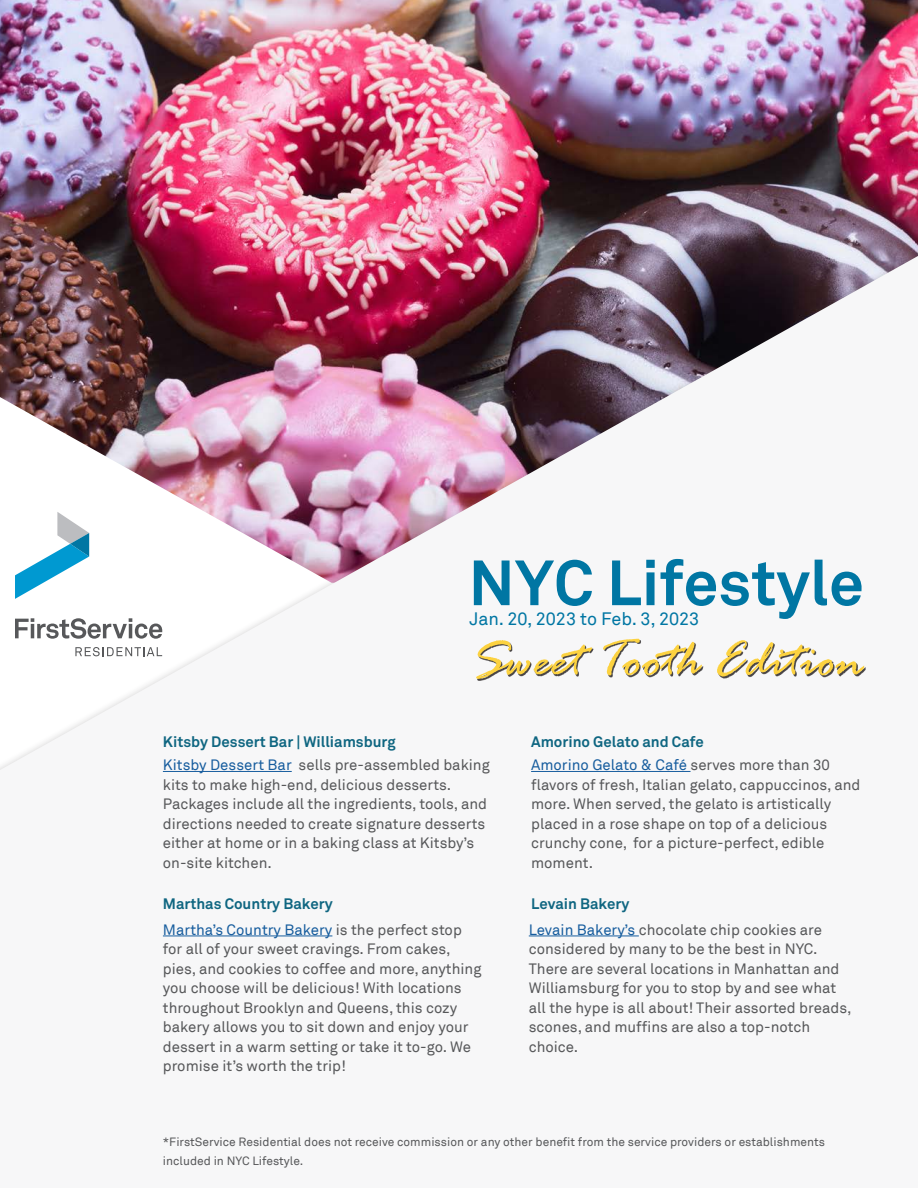
<style>
.page{position:relative;width:918px;height:1188px;background:#fff}
.page>*{position:absolute;margin:0;border:0;box-sizing:border-box;transform-origin:0 0}
.t1{font:700 63px "Akkurat";color:#0076a3}
.t2{font:italic 54px "Rage";color:#fcd240}
.t3{font:18px "Akkurat";color:#0076a3}
.t4{font:15px/19.5px "Akkurat";color:#57585a}
.t5{font:700 15px "Akkurat";color:#0f6681}
.t6{font:12px/19.5px "Akkurat";color:#57585a}
.s1{color:#175d9e}
</style>
<div class="page">
<img style="left:0;top:0;width:918px;height:242px">
<img style="left:0;top:256px;width:918px;height:681px">
<svg style="left:15px;top:512px;width:74px;height:87px"></svg>
<svg style="left:15px;top:618px;width:147px;height:21px"></svg>
<svg style="left:75px;top:647px;width:87px;height:9px"></svg>
<hr style="left:163px;top:771px;width:129px;height:1px;background:#175d9e">
<hr style="left:531px;top:771px;width:160px;height:1px;background:#175d9e">
<hr style="left:163px;top:936px;width:169px;height:1px;background:#175d9e">
<hr style="left:529px;top:936px;width:110px;height:1px;background:#175d9e">
<div style="left:478px;top:640px;width:388px;height:41px;background:#231f20;opacity:.82"></div>
<p class="t1" style="left:469px;top:543px;width:397px">NYC Lifestyle</p>
<p class="t3" style="left:470px;top:608px;width:231px">Jan. 20, 2023 to Feb. 3, 2023</p>
<p class="t2" style="left:470px;top:631px;width:396px">Sweet Tooth Edition</p>
<p class="t5" style="left:163px;top:732px;width:234px">Kitsby Dessert Bar | Williamsburg</p>
<p class="t5" style="left:531px;top:732px;width:174px">Amorino Gelato and Cafe</p>
<p class="t4" style="left:163px;top:755px;width:328px"><span class="s1">Kitsby Dessert Bar</span> sells pre-assembled baking kits to make high-end, delicious desserts.<br>Packages include all the ingredients, tools, and directions needed to create signature desserts either at home or in a baking class at Kitsby’s on-site kitchen.</p>
<p class="t4" style="left:531px;top:755px;width:331px"><span class="s1">Amorino Gelato &amp; Café</span> serves more than 30 flavors of fresh, Italian gelato, cappuccinos, and more. When served, the gelato is artistically placed in a rose shape on top of a delicious crunchy cone, for a picture-perfect, edible moment.</p>
<p class="t5" style="left:163px;top:894px;width:171px">Marthas Country Bakery</p>
<p class="t5" style="left:531px;top:894px;width:100px">Levain Bakery</p>
<p class="t4" style="left:163px;top:920px;width:320px"><span class="s1">Martha’s Country Bakery</span> is the perfect stop for all of your sweet cravings. From cakes, pies, and cookies to coffee and more, anything you choose will be delicious! With locations throughout Brooklyn and Queens, this cozy bakery allows you to sit down and enjoy your dessert in a warm setting or take it to-go. We promise it’s worth the trip!</p>
<p class="t4" style="left:529px;top:920px;width:324px"><span class="s1">Levain Bakery’s</span> chocolate chip cookies are considered by many to be the best in NYC.<br>There are several locations in Manhattan and Williamsburg for you to stop by and see what all the hype is all about! Their assorted breads, scones, and muffins are also a top-notch choice.</p>
<p class="t6" style="left:163px;top:1132px;width:664px">*FirstService Residential does not receive commission or any other benefit from the service providers or establishments included in NYC Lifestyle.</p>
</div>
